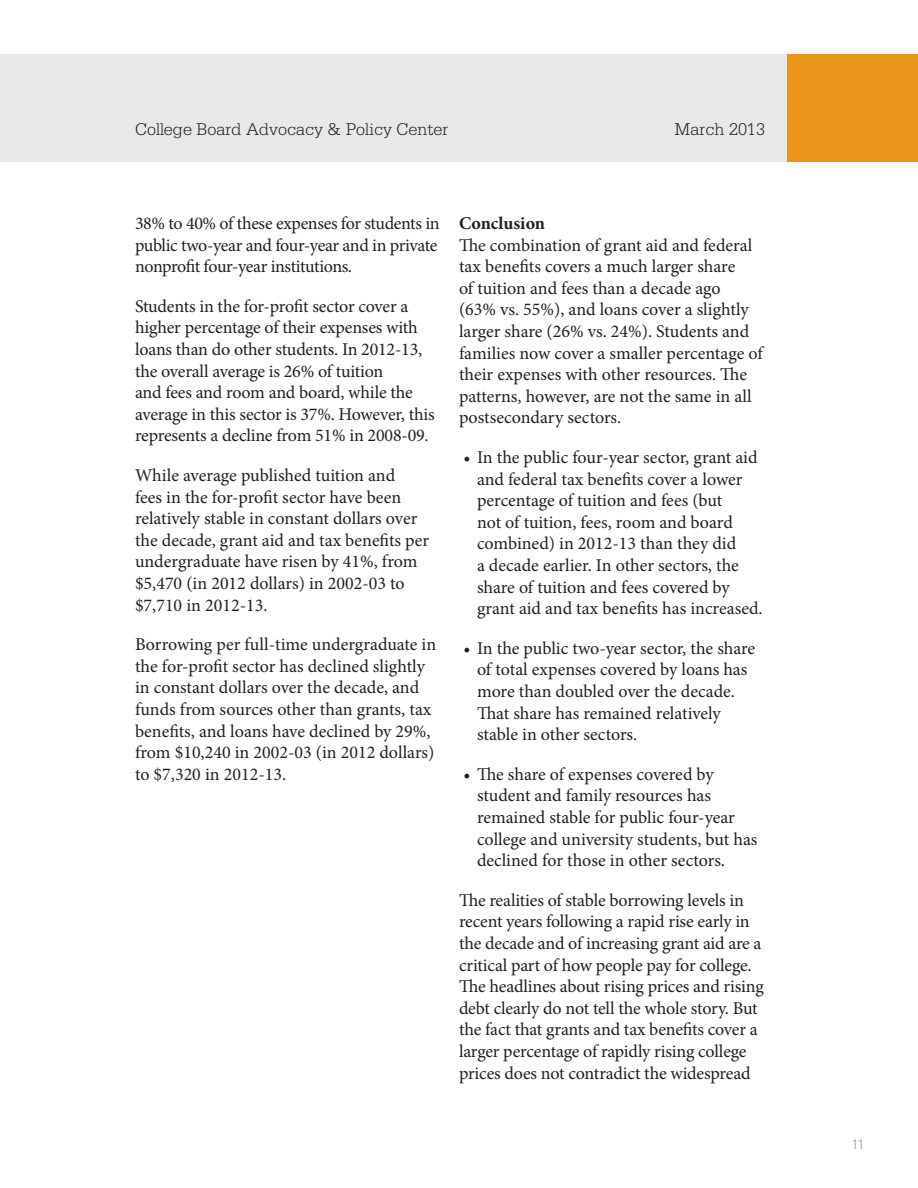
<style>
.page{position:relative;width:918px;height:1188px;background:#fff}
.page>*{position:absolute;margin:0;border:0;box-sizing:border-box;transform-origin:0 0}
.t1{font:18px/21.6px "Minion Pro";letter-spacing:-.005em;color:#231f20}
.t2{font:18px/21.6px "Minion Pro";letter-spacing:-.025em;color:#231f20}
.t3{font:300 18px "Serifa Std";color:#231f20}
.t4{font:700 18px "Minion Pro";color:#231f20}
.t5{font:300 condensed 13.5px "Univers LT Std";color:#949698}
</style>
<div class="page">
<div style="left:0;top:54px;width:788px;height:108px;background:#e7e8e8"></div>
<div style="left:788px;top:54px;width:130px;height:108px;background:#e99519"></div>
<p class="t3" style="left:135px;top:119px;width:315px">College Board Advocacy &amp; Policy Center</p>
<p class="t3" style="left:675px;top:119px;width:92px">March 2013</p>
<p class="t2" style="left:135px;top:213px;width:306px">38% to 40% of these expenses for students in public two-year and four-year and in private nonprofit four-year institutions.</p>
<p class="t1" style="left:135px;top:295px;width:301px">Students in the for-profit sector cover a higher percentage of their expenses with loans than do other students. In 2012-13, the overall average is 26% of tuition<br>and fees and room and board, while the average in this sector is 37%. However, this represents a decline from 51% in 2008-09.</p>
<p class="t1" style="left:135px;top:465px;width:296px">While average published tuition and<br>fees in the for-profit sector have been relatively stable in constant dollars over the decade, grant aid and tax benefits per undergraduate have risen by 41%, from $5,470 (in 2012 dollars) in 2002-03 to $7,710 in 2012-13.</p>
<p class="t1" style="left:135px;top:634px;width:303px">Borrowing per full-time undergraduate in the for-profit sector has declined slightly in constant dollars over the decade, and funds from sources other than grants, tax benefits, and loans have declined by 29%, from $10,240 in 2002-03 (in 2012 dollars) to $7,320 in 2012-13.</p>
<p class="t4" style="left:459px;top:211px;width:88px">Conclusion</p>
<p class="t1" style="left:459px;top:234px;width:305px">The combination of grant aid and federal tax benefits covers a much larger share<br>of tuition and fees than a decade ago<br>(63% vs. 55%), and loans cover a slightly larger share (26% vs. 24%). Students and families now cover a smaller percentage of their expenses with other resources. The patterns, however, are not the same in all postsecondary sectors.</p>
<p class="t1" style="left:477px;top:447px;width:287px;text-indent:-14px">• In the public four-year sector, grant aid and federal tax benefits cover a lower percentage of tuition and fees (but<br>not of tuition, fees, room and board combined) in 2012-13 than they did<br>a decade earlier. In other sectors, the share of tuition and fees covered by grant aid and tax benefits has increased.</p>
<p class="t1" style="left:477px;top:637px;width:280px;text-indent:-14px">• In the public two-year sector, the share of total expenses covered by loans has more than doubled over the decade.<br>That share has remained relatively stable in other sectors.</p>
<p class="t1" style="left:477px;top:763px;width:282px;text-indent:-14px">• The share of expenses covered by student and family resources has remained stable for public four-year college and university students, but has declined for those in other sectors.</p>
<p class="t1" style="left:459px;top:889px;width:306px">The realities of stable borrowing levels in recent years following a rapid rise early in the decade and of increasing grant aid are a critical part of how people pay for college.<br>The headlines about rising prices and rising debt clearly do not tell the whole story. But the fact that grants and tax benefits cover a larger percentage of rapidly rising college prices does not contradict the widespread</p>
<p class="t5" style="left:852px;top:1136px;width:13px">11</p>
</div>
